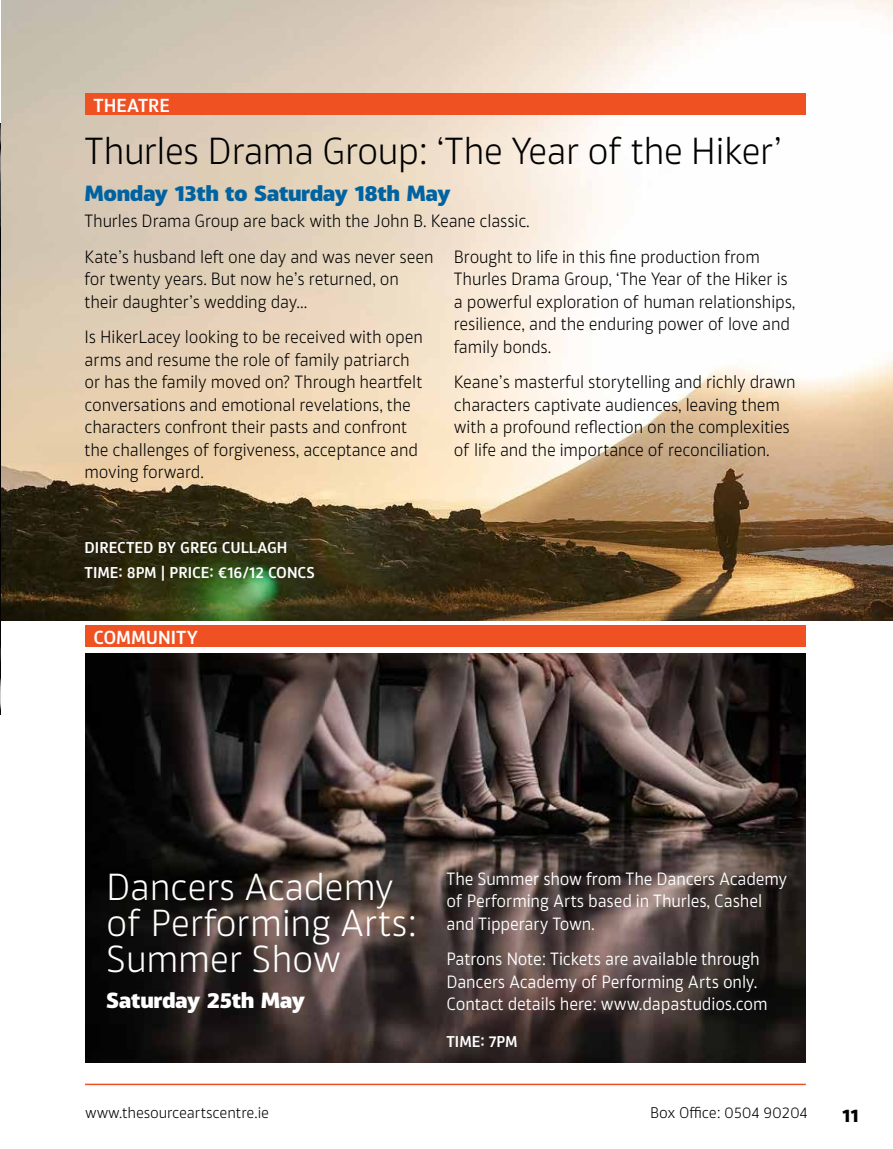
<style>
.page{position:relative;width:893px;height:1149px;background:#fff}
.page>*{position:absolute;margin:0;border:0;box-sizing:border-box;transform-origin:0 0}
.t1{font:300 36px/36px "Akwe Pro";letter-spacing:-.01em;color:#fff}
.t2{font:300 36px "Akwe Pro";letter-spacing:-.02em;color:#000}
.t3{font:800 21px "Akwe Pro";letter-spacing:-.02em;color:#0063a1;scale:1.1 1}
.t4{font:800 21px "Akwe Pro";letter-spacing:-.02em;color:#fff;scale:1.1 1}
.t5{font:700 21px "Akwe Pro";color:#000}
.t6{font:600 18px "Akwe Pro";color:#fff}
.t7{font:300 16.95px/22.5px "Akwe Pro";letter-spacing:-.01em;color:#000;scale:.96 1}
.t8{font:16.95px/22.5px "Akwe Pro";letter-spacing:-.01em;color:#fff;scale:.96 1}
.t9{font:600 15px/24.3px "Akwe Pro";color:#fff}
.t10{font:300 14.7px "Akwe Pro";letter-spacing:-.01em;color:#000}
</style>
<div class="page">
<hr style="left:85px;top:1083px;width:721px;height:1px;background:#f05123">
<img style="left:85px;top:653px;width:721px;height:408px">
<img style="left:2px;top:0;width:891px;height:620px">
<div style="left:85px;top:625px;width:721px;height:21px;background:#f05123"></div>
<div style="left:85px;top:94px;width:721px;height:21px;background:#f05123"></div>
<img style="left:0;top:123px;width:1px;height:591px">
<p class="t6" style="left:94px;top:92px;width:78px">THEATRE</p>
<h1 class="t2" style="left:85px;top:124px;width:699px">Thurles Drama Group: ‘The Year of the Hiker’</h1>
<p class="t3" style="left:85px;top:175px;width:335px">Monday 13th to Saturday 18th May</p>
<p class="t7" style="left:85px;top:202px;width:465px;line-height:35.2px">Thurles Drama Group are back with the John B. Keane classic.<br>Kate’s husband left one day and was never seen</p>
<p class="t7" style="left:85px;top:266px;width:329px">for twenty years. But now he’s returned, on their daughter’s wedding day...</p>
<p class="t7" style="left:85px;top:324px;width:354px">Is HikerLacey looking to be received with open arms and resume the role of family patriarch or has the family moved on? Through heartfelt conversations and emotional revelations, the characters confront their pasts and confront the challenges of forgiveness, acceptance and moving forward.</p>
<p class="t7" style="left:454px;top:244px;width:357px">Brought to life in this fine production from Thurles Drama Group, ‘The Year of the Hiker is a powerful exploration of human relationships, resilience, and the enduring power of love and family bonds.</p>
<p class="t7" style="left:454px;top:369px;width:357px">Keane’s masterful storytelling and richly drawn characters captivate audiences, leaving them with a profound reflection on the complexities of life and the importance of reconciliation.</p>
<p class="t9" style="left:85px;top:534px;width:232px">DIRECTED BY GREG CULLAGH<br>TIME: 8PM | PRICE: €16/12 CONCS</p>
<p class="t6" style="left:94px;top:623px;width:106px">COMMUNITY</p>
<h1 class="t1" style="left:106px;top:865px;width:312px">Dancers Academy of Performing Arts:<br>Summer Show</h1>
<p class="t4" style="left:106px;top:982px;width:182px">Saturday 25th May</p>
<p class="t8" style="left:446px;top:865px;width:357px">The Summer show from The Dancers Academy of Performing Arts based in Thurles, Cashel and Tipperary Town.</p>
<p class="t8" style="left:446px;top:946px;width:336px">Patrons Note: Tickets are available through<br>Dancers Academy of Performing Arts only.<br>Contact details here: www.dapastudios.com</p>
<p class="t9" style="left:446px;top:1028px;width:72px">TIME: 7PM</p>
<p class="t10" style="left:85px;top:1101px;width:185px">www.thesourceartscentre.ie</p>
<p class="t10" style="left:650px;top:1101px;width:159px">Box Office: 0504 90204</p>
<p class="t5" style="left:842px;top:1097px;width:18px">11</p>
</div>
